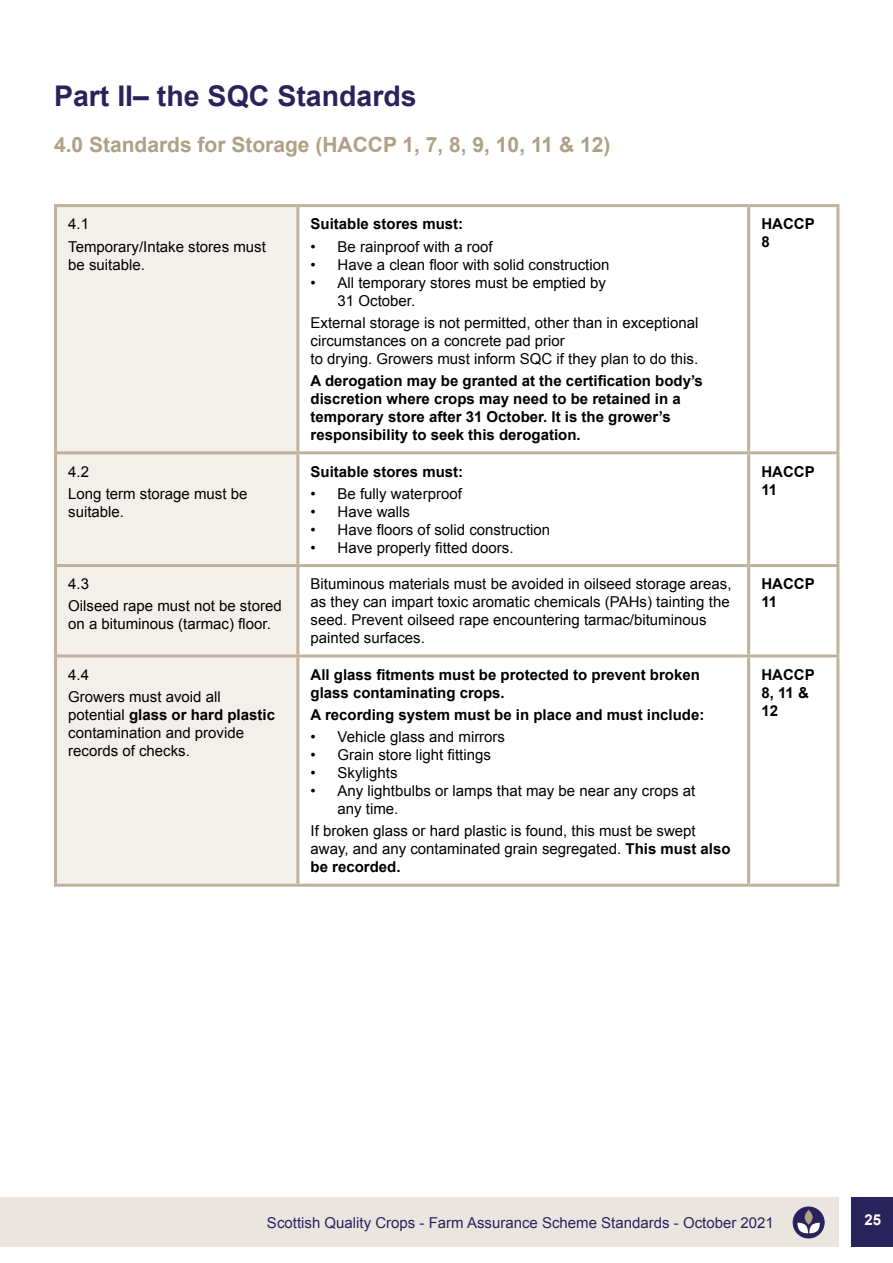
<style>
.page{position:relative;width:893px;height:1263px;background:#fff}
.page>*{position:absolute;margin:0;border:0;box-sizing:border-box;transform-origin:0 0}
.t1{font:700 28.5px "Arial";color:#29235c}
.t2{font:700 21px "Arial";color:#b0a086}
.t3{font:15px/18px "Arial";color:#000}
.t4{font:700 15px/18px "Arial";color:#000}
.t5{font:15px "Arial";color:#29235c}
.t6{font:700 15px "Arial";color:#fff}
.s1{font-weight:700}
</style>
<div class="page">
<div style="left:851px;top:1198px;width:42px;height:49px;background:#29235c"></div>
<div style="left:0;top:1198px;width:838px;height:49px;background:#eae6df"></div>
<div style="left:793px;top:1207px;width:31px;height:31px;background:#29235c;border:1px solid #29235c;border-radius:50%"></div>
<div style="left:805px;top:1210px;width:8px;height:15px;background:#b0a086;border-radius:50%"></div>
<svg style="left:797px;top:1222px;width:23px;height:12px"></svg>
<div style="left:57px;top:207px;width:239px;height:677px;background:#f3f0ec"></div>
<hr style="left:54px;top:204px;width:244px;height:3px;background:#bfb29d">
<hr style="left:54px;top:207px;width:3px;height:244px;background:#bfb29d">
<hr style="left:298px;top:204px;width:451px;height:3px;background:#bfb29d">
<hr style="left:296px;top:207px;width:3px;height:244px;background:#bfb29d">
<hr style="left:749px;top:204px;width:90px;height:3px;background:#bfb29d">
<hr style="left:747px;top:207px;width:3px;height:244px;background:#bfb29d">
<hr style="left:836px;top:207px;width:3px;height:244px;background:#bfb29d">
<hr style="left:54px;top:451px;width:244px;height:3px;background:#bfb29d">
<hr style="left:54px;top:454px;width:3px;height:110px;background:#bfb29d">
<hr style="left:298px;top:451px;width:451px;height:3px;background:#bfb29d">
<hr style="left:296px;top:454px;width:3px;height:110px;background:#bfb29d">
<hr style="left:749px;top:451px;width:90px;height:3px;background:#bfb29d">
<hr style="left:747px;top:454px;width:3px;height:110px;background:#bfb29d">
<hr style="left:836px;top:454px;width:3px;height:110px;background:#bfb29d">
<hr style="left:54px;top:564px;width:244px;height:3px;background:#bfb29d">
<hr style="left:54px;top:567px;width:3px;height:87px;background:#bfb29d">
<hr style="left:298px;top:564px;width:451px;height:3px;background:#bfb29d">
<hr style="left:296px;top:567px;width:3px;height:87px;background:#bfb29d">
<hr style="left:749px;top:564px;width:90px;height:3px;background:#bfb29d">
<hr style="left:747px;top:567px;width:3px;height:87px;background:#bfb29d">
<hr style="left:836px;top:567px;width:3px;height:87px;background:#bfb29d">
<hr style="left:54px;top:654px;width:244px;height:3px;background:#bfb29d">
<hr style="left:54px;top:657px;width:3px;height:227px;background:#bfb29d">
<hr style="left:298px;top:654px;width:451px;height:3px;background:#bfb29d">
<hr style="left:296px;top:657px;width:3px;height:227px;background:#bfb29d">
<hr style="left:749px;top:654px;width:90px;height:3px;background:#bfb29d">
<hr style="left:747px;top:657px;width:3px;height:227px;background:#bfb29d">
<hr style="left:836px;top:657px;width:3px;height:227px;background:#bfb29d">
<hr style="left:54px;top:884px;width:244px;height:3px;background:#bfb29d">
<hr style="left:298px;top:884px;width:451px;height:3px;background:#bfb29d">
<hr style="left:749px;top:884px;width:90px;height:3px;background:#bfb29d">
<h1 class="t1" style="left:54px;top:77px;width:364px">Part II– the SQC Standards</h1>
<h2 class="t2" style="left:54px;top:131px;width:558px">4.0 Standards for Storage (HACCP 1, 7, 8, 9, 10, 11 &amp; 12)</h2>
<p class="t3" style="left:68px;top:213px;width:199px;line-height:22.2px">4.1<br>Temporary/Intake stores must</p>
<p class="t3" style="left:68px;top:255px;width:78px">be suitable.</p>
<p class="t3" style="left:68px;top:460px;width:181px;line-height:22.2px">4.2<br>Long term storage must be</p>
<p class="t3" style="left:68px;top:503px;width:57px">suitable.</p>
<p class="t4" style="left:311px;top:216px;width:154px">Suitable stores must:</p>
<p class="t3" style="left:311px;top:237px;width:184px">• Be rainproof with a roof</p>
<p class="t3" style="left:311px;top:255px;width:300px">• Have a clean floor with solid construction</p>
<p class="t3" style="left:338px;top:273px;width:270px;text-indent:-27px">• All temporary stores must be emptied by<br>31 October.</p>
<p class="t3" style="left:311px;top:314px;width:389px">External storage is not permitted, other than in exceptional circumstances on a concrete pad prior<br>to drying. Growers must inform SQC if they plan to do this.</p>
<p class="t4" style="left:311px;top:372px;width:394px">A derogation may be granted at the certification body’s discretion where crops may need to be retained in a temporary store after 31 October. It is the grower’s responsibility to seek this derogation.</p>
<p class="t4" style="left:311px;top:463px;width:154px">Suitable stores must:</p>
<p class="t3" style="left:311px;top:485px;width:153px">• Be fully waterproof</p>
<p class="t3" style="left:311px;top:503px;width:101px">• Have walls</p>
<p class="t3" style="left:311px;top:521px;width:241px">• Have floors of solid construction</p>
<p class="t3" style="left:311px;top:539px;width:204px">• Have properly fitted doors.</p>
<p class="t4" style="left:761px;top:216px;width:55px">HACCP<br>8</p>
<p class="t4" style="left:761px;top:463px;width:55px">HACCP<br>11</p>
<p class="t3" style="left:68px;top:573px;width:215px;line-height:22.2px">4.3<br>Oilseed rape must not be stored</p>
<p class="t3" style="left:68px;top:615px;width:204px">on a bituminous (tarmac) floor.</p>
<p class="t3" style="left:68px;top:663px;width:154px;line-height:22.2px">4.4<br>Growers must avoid all</p>
<p class="t3" style="left:68px;top:706px;width:208px">potential <span class="s1">glass or hard plastic </span>contamination and provide records of checks.</p>
<p class="t3" style="left:311px;top:575px;width:423px">Bituminous materials must be avoided in oilseed storage areas, as they can impart toxic aromatic chemicals (PAHs) tainting the seed. Prevent oilseed rape encountering tarmac/bituminous painted surfaces.</p>
<p class="t4" style="left:761px;top:575px;width:55px">HACCP<br>11</p>
<p class="t4" style="left:311px;top:666px;width:391px">All glass fitments must be protected to prevent broken glass contaminating crops.</p>
<p class="t4" style="left:311px;top:706px;width:395px">A recording system must be in place and must include:</p>
<p class="t3" style="left:311px;top:728px;width:196px">• Vehicle glass and mirrors</p>
<p class="t3" style="left:311px;top:746px;width:182px">• Grain store light fittings</p>
<p class="t3" style="left:311px;top:764px;width:89px">• Skylights</p>
<p class="t3" style="left:338px;top:782px;width:359px;text-indent:-27px">• Any lightbulbs or lamps that may be near any crops at any time.</p>
<p class="t3" style="left:311px;top:822px;width:421px">If broken glass or hard plastic is found, this must be swept away, and any contaminated grain segregated. <span class="s1">This must also be recorded.</span></p>
<p class="t4" style="left:761px;top:666px;width:55px">HACCP<br>8, 11 &amp;<br>12</p>
<p class="t5" style="left:267px;top:1213px;width:508px">Scottish Quality Crops - Farm Assurance Scheme Standards - October 2021</p>
<p class="t6" style="left:864px;top:1209px;width:18px">25</p>
</div>
